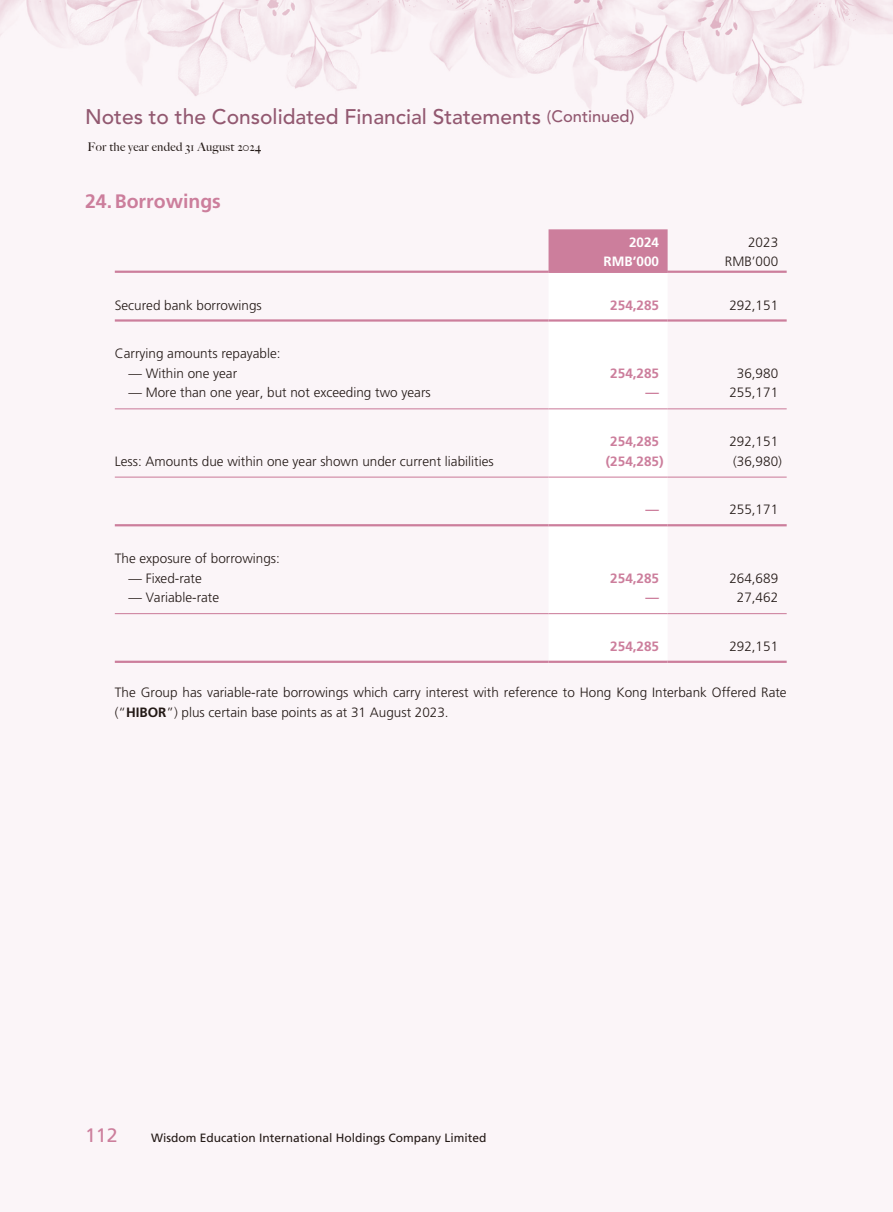
<style>
.page{position:relative;width:893px;height:1212px;background:#fff}
.page>*{position:absolute;margin:0;border:0;box-sizing:border-box;transform-origin:0 0}
.t1{font:500 21px "Avenir LT Std";color:#925870}
.t2{font:700 19.5px "Frutiger LT Std";color:#cc7e9c}
.t3{font:19.5px "Frutiger LT Std";color:#cc7e9c}
.t4{font:300 13.5px/19.5px "Frutiger LT Std";color:#231916}
.t5{font:700 13.5px "Frutiger LT Std";color:#cc7e9c}
.t6{font:700 13.5px "Frutiger LT Std";color:#fff}
.t7{font:12px "Frutiger LT Std";color:#231916}
.t8{font:500 12px "Big Caslon";letter-spacing:.02em;color:#231916}
.s1{font-size:16.5px}
.s2{font-weight:700}
</style>
<div class="page">
<img style="left:0;top:0;width:893px;height:663px">
<div style="left:549px;top:229px;width:119px;height:42px;background:#cc7e9c"></div>
<svg style="left:549px;top:273px;width:119px;height:388px"></svg>
<hr style="left:115px;top:271px;width:434px;height:2px;background:#cc7e9c">
<hr style="left:549px;top:271px;width:119px;height:2px;background:#cc7e9c">
<hr style="left:668px;top:271px;width:119px;height:2px;background:#cc7e9c">
<hr style="left:115px;top:319px;width:434px;height:3px;background:#cc7e9c">
<hr style="left:549px;top:319px;width:119px;height:3px;background:#cc7e9c">
<hr style="left:668px;top:319px;width:119px;height:3px;background:#cc7e9c">
<hr style="left:115px;top:408px;width:434px;height:1px;background:#cc7e9c">
<hr style="left:549px;top:408px;width:119px;height:1px;background:#cc7e9c">
<hr style="left:668px;top:408px;width:119px;height:1px;background:#cc7e9c">
<hr style="left:115px;top:477px;width:434px;height:1px;background:#cc7e9c">
<hr style="left:549px;top:477px;width:119px;height:1px;background:#cc7e9c">
<hr style="left:668px;top:477px;width:119px;height:1px;background:#cc7e9c">
<hr style="left:115px;top:524px;width:434px;height:2px;background:#cc7e9c">
<hr style="left:549px;top:524px;width:119px;height:2px;background:#cc7e9c">
<hr style="left:668px;top:524px;width:119px;height:2px;background:#cc7e9c">
<hr style="left:115px;top:613px;width:434px;height:1px;background:#cc7e9c">
<hr style="left:549px;top:613px;width:119px;height:1px;background:#cc7e9c">
<hr style="left:668px;top:613px;width:119px;height:1px;background:#cc7e9c">
<hr style="left:115px;top:661px;width:434px;height:2px;background:#cc7e9c">
<hr style="left:549px;top:661px;width:119px;height:2px;background:#cc7e9c">
<hr style="left:668px;top:661px;width:119px;height:2px;background:#cc7e9c">
<h1 class="t1" style="left:85px;top:106px;width:551px">Notes to the Consolidated Financial Statements <span class="s1">(Continued)</span></h1>
<p class="t8" style="left:88px;top:139px;width:175px">For the year ended 31 August 2024</p>
<h2 class="t2" style="left:85px;top:191px;width:137px">24. Borrowings</h2>
<p class="t6" style="left:629px;top:235px;width:32px">2024</p>
<p class="t4" style="left:748px;top:233px;width:32px">2023</p>
<p class="t6" style="left:604px;top:255px;width:57px">RMB’000</p>
<p class="t4" style="left:725px;top:252px;width:55px">RMB’000</p>
<p class="t4" style="left:115px;top:296px;width:149px">Secured bank borrowings</p>
<p class="t5" style="left:610px;top:298px;width:50px">254,285</p>
<p class="t4" style="left:729px;top:296px;width:50px">292,151</p>
<p class="t4" style="left:115px;top:345px;width:167px">Carrying amounts repayable:</p>
<p class="t4" style="left:128px;top:364px;width:110px">— Within one year</p>
<p class="t5" style="left:610px;top:367px;width:50px">254,285</p>
<p class="t4" style="left:737px;top:364px;width:43px">36,980</p>
<p class="t4" style="left:128px;top:384px;width:304px">— More than one year, but not exceeding two years</p>
<p class="t5" style="left:646px;top:386px;width:15px">—</p>
<p class="t4" style="left:729px;top:384px;width:50px">255,171</p>
<p class="t5" style="left:610px;top:435px;width:50px">254,285</p>
<p class="t4" style="left:729px;top:432px;width:50px">292,151</p>
<p class="t4" style="left:115px;top:452px;width:380px">Less: Amounts due within one year shown under current liabilities</p>
<p class="t5" style="left:606px;top:454px;width:59px">(254,285)</p>
<p class="t4" style="left:733px;top:452px;width:50px">(36,980)</p>
<p class="t5" style="left:646px;top:503px;width:15px">—</p>
<p class="t4" style="left:729px;top:501px;width:50px">255,171</p>
<p class="t4" style="left:115px;top:549px;width:167px">The exposure of borrowings:</p>
<p class="t4" style="left:128px;top:569px;width:75px">— Fixed-rate</p>
<p class="t5" style="left:610px;top:571px;width:50px">254,285</p>
<p class="t4" style="left:729px;top:569px;width:50px">264,689</p>
<p class="t4" style="left:128px;top:588px;width:92px">— Variable-rate</p>
<p class="t5" style="left:646px;top:591px;width:15px">—</p>
<p class="t4" style="left:737px;top:588px;width:43px">27,462</p>
<p class="t5" style="left:610px;top:640px;width:50px">254,285</p>
<p class="t4" style="left:729px;top:637px;width:50px">292,151</p>
<p class="t4" style="left:115px;top:684px;width:673px">The Group has variable-rate borrowings which carry interest with reference to Hong Kong Interbank Offered Rate (“<span class="s2">HIBOR</span>”) plus certain base points as at 31 August 2023.</p>
<h2 class="t3" style="left:85px;top:1126px;width:34px">112</h2>
<p class="t7" style="left:151px;top:1132px;width:337px">Wisdom Education International Holdings Company Limited</p>
</div>
